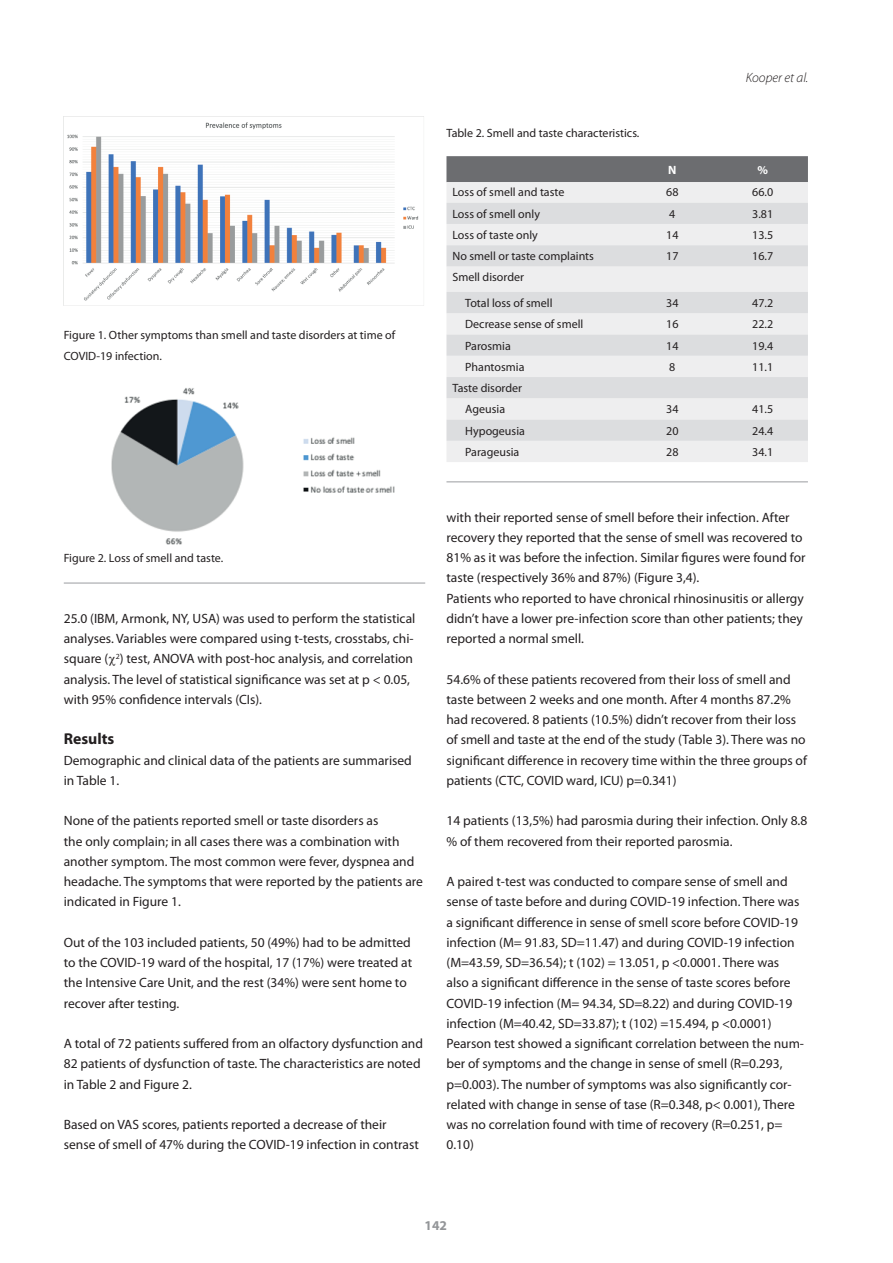
<style>
.page{position:relative;width:893px;height:1263px;background:#fff}
.page>*{position:absolute;margin:0;border:0;box-sizing:border-box;transform-origin:0 0}
.Kopje{font:700 15.75px "Myriad Pro";color:#231f20}
.Kopje-2{font:13.5px/20.2px "Myriad Pro";color:#231f20}
.t1{font:italic 300 13.5px "Myriad Pro";color:#231f20}
.t2{font:700 13.5px "Myriad Pro";color:#939598}
.bijschrift{font:12px/20.2px "Myriad Pro";color:#231f20}
.Tabel_Header{font:700 12px "Myriad Pro";color:#fff}
</style>
<div class="page">
<img style="left:64px;top:122px;width:360px;height:184px">
<img style="left:111px;top:388px;width:284px;height:157px">
<hr style="left:64px;top:582px;width:361px;height:2px;background:#bcbdc0">
<hr style="left:446px;top:481px;width:362px;height:2px;background:#bcbdc0">
<div style="left:446px;top:156px;width:362px;height:26px;background:#6c6d70"></div>
<div style="left:446px;top:182px;width:362px;height:280px;background:#eeeeef"></div>
<svg style="left:446px;top:203px;width:362px;height:238px;fill:#dcdddf"></svg>
<p class="bijschrift" style="left:64px;top:325px;width:333px">Figure 1. Other symptoms than smell and taste disorders at time of<br>COVID-19 infection.</p>
<p class="bijschrift" style="left:64px;top:548px;width:161px">Figure 2. Loss of smell and taste.</p>
<p class="Kopje-2" style="left:64px;top:608px;width:353px">25.0 (IBM, Armonk, NY, USA) was used to perform the statistical analyses. Variables were compared using t-tests, crosstabs, chi&shy;square ( <sup>2</sup>) test, ANOVA with post-hoc analysis, and correlation analysis. The level of statistical significance was set at p &lt; 0.05, with 95% confidence intervals (CIs).</p>
<p class="Kopje" style="left:64px;top:730px;width:52px">Results</p>
<p class="Kopje-2" style="left:64px;top:750px;width:350px">Demographic and clinical data of the patients are summarised in Table 1.</p>
<p class="Kopje-2" style="left:64px;top:811px;width:361px">None of the patients reported smell or taste disorders as<br>the only complain; in all cases there was a combination with another symptom. The most common were fever, dyspnea and headache. The symptoms that were reported by the patients are indicated in Figure 1.</p>
<p class="Kopje-2" style="left:64px;top:932px;width:350px">Out of the 103 included patients, 50 (49%) had to be admitted to the COVID-19 ward of the hospital, 17 (17%) were treated at the Intensive Care Unit, and the rest (34%) were sent home to recover after testing.</p>
<p class="Kopje-2" style="left:64px;top:1034px;width:361px">A total of 72 patients suffered from an olfactory dysfunction and<br>82 patients of dysfunction of taste. The characteristics are noted in Table 2 and Figure 2.</p>
<p class="Kopje-2" style="left:64px;top:1115px;width:357px">Based on VAS scores, patients reported a decrease of their sense of smell of 47% during the COVID-19 infection in contrast</p>
<p class="bijschrift" style="left:446px;top:123px;width:194px">Table 2. Smell and taste characteristics.</p>
<p class="t1" style="left:746px;top:70px;width:64px">Kooper et al.</p>
<p class="Tabel_Header" style="left:668px;top:163px;width:10px">N</p>
<p class="Tabel_Header" style="left:757px;top:163px;width:12px">%</p>
<p class="bijschrift" style="left:452px;top:183px;width:113px">Loss of smell and taste</p>
<p class="bijschrift" style="left:666px;top:183px;width:14px">68</p>
<p class="bijschrift" style="left:752px;top:183px;width:22px">66.0</p>
<p class="bijschrift" style="left:452px;top:204px;width:89px">Loss of smell only</p>
<p class="bijschrift" style="left:669px;top:204px;width:8px">4</p>
<p class="bijschrift" style="left:752px;top:204px;width:22px">3.81</p>
<p class="bijschrift" style="left:452px;top:225px;width:87px">Loss of taste only</p>
<p class="bijschrift" style="left:666px;top:225px;width:14px">14</p>
<p class="bijschrift" style="left:752px;top:225px;width:22px">13.5</p>
<p class="bijschrift" style="left:452px;top:246px;width:143px">No smell or taste complaints</p>
<p class="bijschrift" style="left:666px;top:246px;width:14px">17</p>
<p class="bijschrift" style="left:752px;top:246px;width:22px">16.7</p>
<p class="bijschrift" style="left:452px;top:268px;width:73px">Smell disorder</p>
<p class="bijschrift" style="left:465px;top:293px;width:89px">Total loss of smell</p>
<p class="bijschrift" style="left:666px;top:293px;width:14px">34</p>
<p class="bijschrift" style="left:752px;top:293px;width:22px">47.2</p>
<p class="bijschrift" style="left:465px;top:314px;width:120px">Decrease sense of smell</p>
<p class="bijschrift" style="left:666px;top:314px;width:14px">16</p>
<p class="bijschrift" style="left:752px;top:314px;width:22px">22.2</p>
<p class="bijschrift" style="left:465px;top:336px;width:47px">Parosmia</p>
<p class="bijschrift" style="left:666px;top:336px;width:14px">14</p>
<p class="bijschrift" style="left:752px;top:336px;width:22px">19.4</p>
<p class="bijschrift" style="left:465px;top:357px;width:61px">Phantosmia</p>
<p class="bijschrift" style="left:669px;top:357px;width:8px">8</p>
<p class="bijschrift" style="left:752px;top:357px;width:22px">11.1</p>
<p class="bijschrift" style="left:452px;top:378px;width:71px">Taste disorder</p>
<p class="bijschrift" style="left:465px;top:399px;width:41px">Ageusia</p>
<p class="bijschrift" style="left:666px;top:399px;width:14px">34</p>
<p class="bijschrift" style="left:752px;top:399px;width:22px">41.5</p>
<p class="bijschrift" style="left:465px;top:421px;width:61px">Hypogeusia</p>
<p class="bijschrift" style="left:666px;top:421px;width:14px">20</p>
<p class="bijschrift" style="left:752px;top:421px;width:22px">24.4</p>
<p class="bijschrift" style="left:465px;top:442px;width:56px">Parageusia</p>
<p class="bijschrift" style="left:666px;top:442px;width:14px">28</p>
<p class="bijschrift" style="left:752px;top:442px;width:22px">34.1</p>
<p class="Kopje-2" style="left:446px;top:507px;width:361px">with their reported sense of smell before their infection. After recovery they reported that the sense of smell was recovered to 81% as it was before the infection. Similar figures were found for taste (respectively 36% and 87%) (Figure 3,4).</p>
<p class="Kopje-2" style="left:446px;top:588px;width:359px;text-align:justify">Patients who reported to have chronical rhinosinusitis or allergy didn’t have a lower pre-infection score than other patients; they reported a normal smell.</p>
<p class="Kopje-2" style="left:446px;top:669px;width:362px">54.6% of these patients recovered from their loss of smell and taste between 2 weeks and one month. After 4 months 87.2% had recovered. 8 patients (10.5%) didn’t recover from their loss of smell and taste at the end of the study (Table 3). There was no significant difference in recovery time within the three groups of patients (CTC, COVID ward, ICU) p=0.341)</p>
<p class="Kopje-2" style="left:446px;top:811px;width:362px">14 patients (13,5%) had parosmia during their infection. Only 8.8 % of them recovered from their reported parosmia.</p>
<p class="Kopje-2" style="left:446px;top:872px;width:354px">A paired t-test was conducted to compare sense of smell and sense of taste before and during COVID-19 infection. There was a significant difference in sense of smell score before COVID-19 infection (M= 91.83, SD=11.47) and during COVID-19 infection (M=43.59, SD=36.54); t (102) = 13.051, p &lt;0.0001. There was also a significant difference in the sense of taste scores before COVID-19 infection (M= 94.34, SD=8.22) and during COVID-19 infection (M=40.42, SD=33.87); t (102) =15.494, p &lt;0.0001)</p>
<p class="Kopje-2" style="left:446px;top:1034px;width:359px">Pearson test showed a significant correlation between the num&shy;ber of symptoms and the change in sense of smell (R=0.293, p=0.003). The number of symptoms was also significantly cor&shy;related with change in sense of tase (R=0.348, p&lt; 0.001), There was no correlation found with time of recovery (R=0.251, p= 0.10)</p>
<p class="t2" style="left:425px;top:1218px;width:24px">142</p>
</div>
